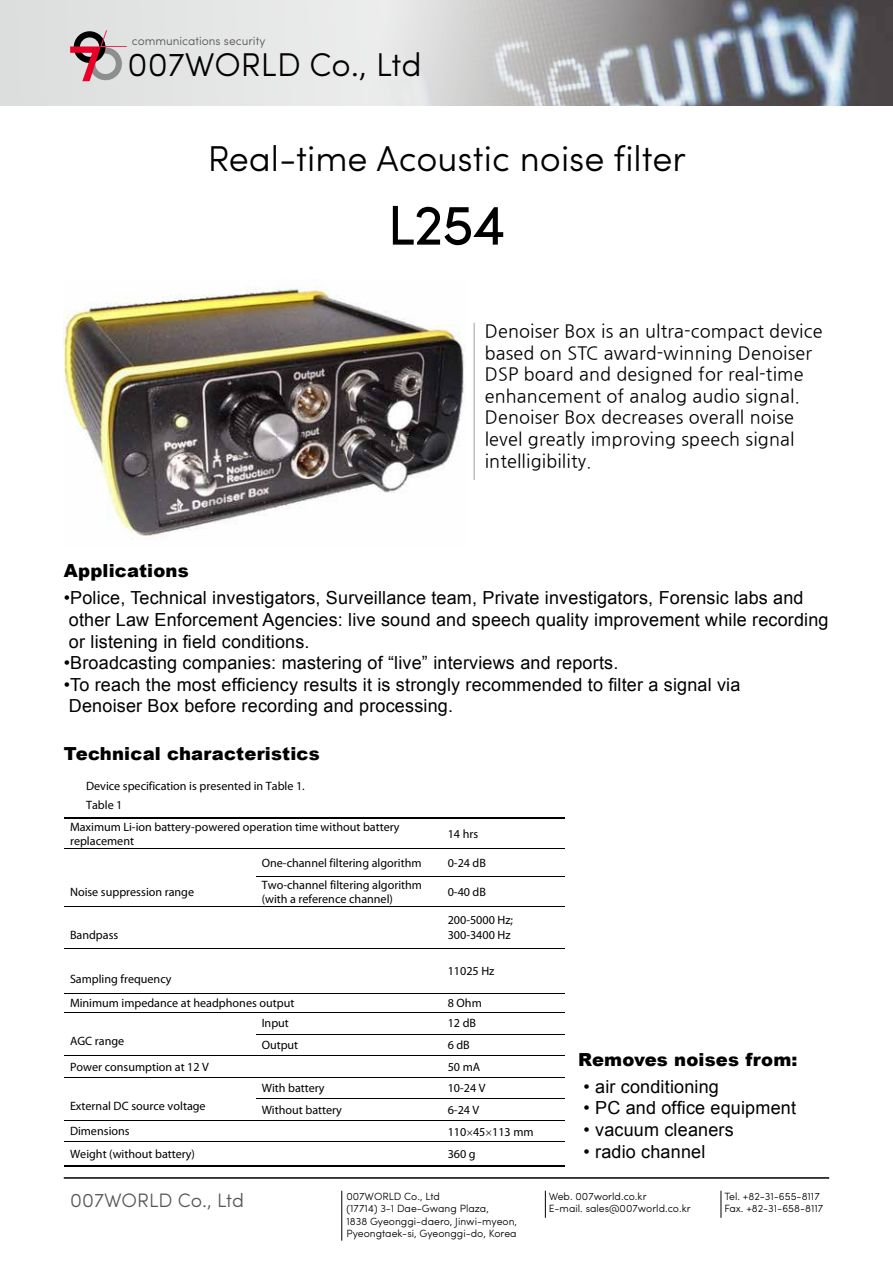
<style>
.page{position:relative;width:893px;height:1263px;background:#fff}
.page>*{position:absolute;margin:0;border:0;box-sizing:border-box;transform-origin:0 0}
.t1{font:300 54px "Sofia Pro";color:#000}
.t2{font:300 36px "Sofia Pro";color:#000}
.t3{font:300 33px "Sofia Pro";color:#040000}
.t4{font:300 19.5px "Sofia Pro";color:#595757}
.t5{font:18px/21.6px "Arial";letter-spacing:.01em;color:#000}
.t6{font:18px/21.6px "Nanum Gothic";letter-spacing:.01em;color:#000}
.t7{font:900 18px "Arial";letter-spacing:.01em;color:#000}
.t8{font:12.15px/14.5px "Myriad Pro";color:#000}
.t9{font:300 12px "Sofia Pro";color:#595757}
.t10{font:300 10.5px/12.6px "Sofia Pro";color:#040000}
</style>
<div class="page">
<svg style="left:0;top:0;width:893px;height:106px;background:#bbbdbf"></svg>
<svg style="left:70px;top:30px;width:57px;height:51px;background:#b9989e"></svg>
<svg style="left:545px;top:1191px;width:1px;height:27px"></svg>
<svg style="left:721px;top:1191px;width:1px;height:27px"></svg>
<hr style="left:341px;top:1191px;width:1px;height:50px;background:#000">
<hr style="left:64px;top:1177px;width:765px;height:2px;background:#000">
<hr style="left:65px;top:817px;width:377px;height:2px;background:#000">
<hr style="left:444px;top:817px;width:120px;height:2px;background:#000">
<hr style="left:65px;top:848px;width:191px;height:1px;background:#000">
<hr style="left:257px;top:848px;width:185px;height:1px;background:#000">
<hr style="left:443px;top:848px;width:121px;height:1px;background:#000">
<hr style="left:256px;top:876px;width:186px;height:1px;background:#000">
<hr style="left:443px;top:876px;width:121px;height:1px;background:#000">
<hr style="left:65px;top:906px;width:191px;height:1px;background:#000">
<hr style="left:257px;top:906px;width:185px;height:1px;background:#000">
<hr style="left:443px;top:906px;width:121px;height:1px;background:#000">
<hr style="left:65px;top:948px;width:377px;height:1px;background:#000">
<hr style="left:443px;top:948px;width:121px;height:1px;background:#000">
<hr style="left:65px;top:994px;width:377px;height:1px;background:#000">
<hr style="left:443px;top:994px;width:121px;height:1px;background:#000">
<hr style="left:65px;top:1012px;width:191px;height:1px;background:#000">
<hr style="left:257px;top:1012px;width:185px;height:1px;background:#000">
<hr style="left:443px;top:1012px;width:121px;height:1px;background:#000">
<hr style="left:256px;top:1034px;width:186px;height:1px;background:#000">
<hr style="left:443px;top:1034px;width:121px;height:1px;background:#000">
<hr style="left:65px;top:1055px;width:191px;height:1px;background:#000">
<hr style="left:257px;top:1055px;width:185px;height:1px;background:#000">
<hr style="left:443px;top:1055px;width:121px;height:1px;background:#000">
<hr style="left:65px;top:1077px;width:191px;height:1px;background:#000">
<hr style="left:257px;top:1077px;width:185px;height:1px;background:#000">
<hr style="left:443px;top:1077px;width:121px;height:1px;background:#000">
<hr style="left:256px;top:1098px;width:186px;height:1px;background:#000">
<hr style="left:443px;top:1098px;width:121px;height:1px;background:#000">
<hr style="left:65px;top:1120px;width:191px;height:1px;background:#000">
<hr style="left:257px;top:1120px;width:185px;height:1px;background:#000">
<hr style="left:443px;top:1120px;width:121px;height:1px;background:#000">
<hr style="left:65px;top:1141px;width:377px;height:1px;background:#000">
<hr style="left:443px;top:1141px;width:121px;height:1px;background:#000">
<hr style="left:65px;top:1165px;width:377px;height:2px;background:#000">
<hr style="left:444px;top:1165px;width:120px;height:2px;background:#000">
<img style="left:64px;top:287px;width:400px;height:252px">
<svg style="left:392px;top:205px;width:112px;height:41px"></svg>
<hr style="left:474px;top:323px;width:1px;height:157px;background:#9fa0a0">
<p class="t9" style="left:132px;top:32px;width:135px">communications security</p>
<h3 class="t3" style="left:128px;top:40px;width:296px">007WORLD Co., Ltd</h3>
<h2 class="t2" style="left:208px;top:132px;width:480px">Real-time Acoustic noise filter</h2>
<h1 class="t1" style="left:388px;top:185px;width:118px">L254</h1>
<p class="t6" style="left:485px;top:321px;width:339px">Denoiser Box is an ultra-compact device based on STC award-winning Denoiser DSP board and designed for real-time enhancement of analog audio signal.<br>Denoiser Box decreases overall noise level greatly improving speech signal intelligibility.</p>
<h3 class="t7" style="left:64px;top:558px;width:126px">Applications</h3>
<h3 class="t5" style="left:64px;top:587px;width:766px">•Police, Technical investigators, Surveillance team, Private investigators, Forensic labs and other Law Enforcement Agencies: live sound and speech quality improvement while recording or listening in field conditions.</h3>
<h3 class="t5" style="left:64px;top:652px;width:556px">•Broadcasting companies: mastering of “live” interviews and reports.</h3>
<h3 class="t5" style="left:64px;top:674px;width:678px">•To reach the most efficiency results it is strongly recommended to filter a signal via<br>Denoiser Box before recording and processing.</h3>
<h3 class="t7" style="left:64px;top:741px;width:257px">Technical characteristics</h3>
<p class="t8" style="left:86px;top:776px;width:220px;line-height:19.5px">Device specification is presented in Table 1.<br>Table 1</p>
<p class="t8" style="left:70px;top:819px;width:331px">Maximum Li-ion battery-powered operation time without battery replacement</p>
<p class="t8" style="left:448px;top:826px;width:32px">14 hrs</p>
<p class="t8" style="left:70px;top:885px;width:126px">Noise suppression range</p>
<p class="t8" style="left:70px;top:927px;width:50px">Bandpass</p>
<p class="t8" style="left:70px;top:971px;width:103px">Sampling frequency</p>
<p class="t8" style="left:262px;top:855px;width:161px">One-channel filtering algorithm</p>
<p class="t8" style="left:448px;top:855px;width:40px">0-24 dB</p>
<p class="t8" style="left:262px;top:877px;width:162px">Two-channel filtering algorithm (with a reference channel)</p>
<p class="t8" style="left:448px;top:884px;width:40px">0-40 dB</p>
<p class="t8" style="left:448px;top:913px;width:67px">200-5000 Hz;<br>300-3400 Hz</p>
<p class="t8" style="left:448px;top:964px;width:48px">11025 Hz</p>
<p class="t8" style="left:70px;top:996px;width:226px">Minimum impedance at headphones output</p>
<p class="t8" style="left:448px;top:996px;width:35px">8 Ohm</p>
<p class="t8" style="left:70px;top:1034px;width:56px">AGC range</p>
<p class="t8" style="left:262px;top:1016px;width:29px">Input</p>
<p class="t8" style="left:448px;top:1016px;width:30px">12 dB</p>
<p class="t8" style="left:262px;top:1037px;width:38px">Output</p>
<p class="t8" style="left:448px;top:1037px;width:24px">6 dB</p>
<p class="t8" style="left:70px;top:1059px;width:140px">Power consumption at 12 V</p>
<p class="t8" style="left:448px;top:1059px;width:34px">50 mA</p>
<p class="t8" style="left:70px;top:1099px;width:137px">External DC source voltage</p>
<p class="t8" style="left:262px;top:1081px;width:64px">With battery</p>
<p class="t8" style="left:448px;top:1081px;width:39px">10-24 V</p>
<p class="t8" style="left:262px;top:1102px;width:82px">Without battery</p>
<p class="t8" style="left:448px;top:1102px;width:33px">6-24 V</p>
<p class="t8" style="left:70px;top:1124px;width:61px">Dimensions</p>
<p class="t8" style="left:448px;top:1124px;width:87px">110 45 113 mm</p>
<p class="t8" style="left:70px;top:1146px;width:127px">Weight (without battery)</p>
<p class="t8" style="left:448px;top:1146px;width:29px">360 g</p>
<h3 class="t4" style="left:70px;top:1186px;width:175px">007WORLD Co., Ltd</h3>
<p class="t10" style="left:346px;top:1189px;width:172px">007WORLD Co., Ltd<br>(17714) 3-1 Dae-Gwang Plaza,<br>1838 Gyeonggi-daero, Jinwi-myeon,<br>Pyeongtaek-si, Gyeonggi-do, Korea</p>
<h3 class="t7" style="left:578px;top:1046px;width:221px">Removes noises from:</h3>
<h3 class="t5" style="left:583px;top:1076px;width:137px">• air conditioning</h3>
<h3 class="t5" style="left:583px;top:1097px;width:214px">• PC and office equipment</h3>
<h3 class="t5" style="left:583px;top:1119px;width:152px">• vacuum cleaners</h3>
<h3 class="t5" style="left:583px;top:1141px;width:123px">• radio channel</h3>
<p class="t10" style="left:549px;top:1189px;width:144px">Web. 007world.co.kr<br>E-mail. sales@007world.co.kr</p>
<p class="t10" style="left:724px;top:1189px;width:100px">Tel. +82-31-655-8117<br>Fax. +82-31-658-8117</p>
</div>
